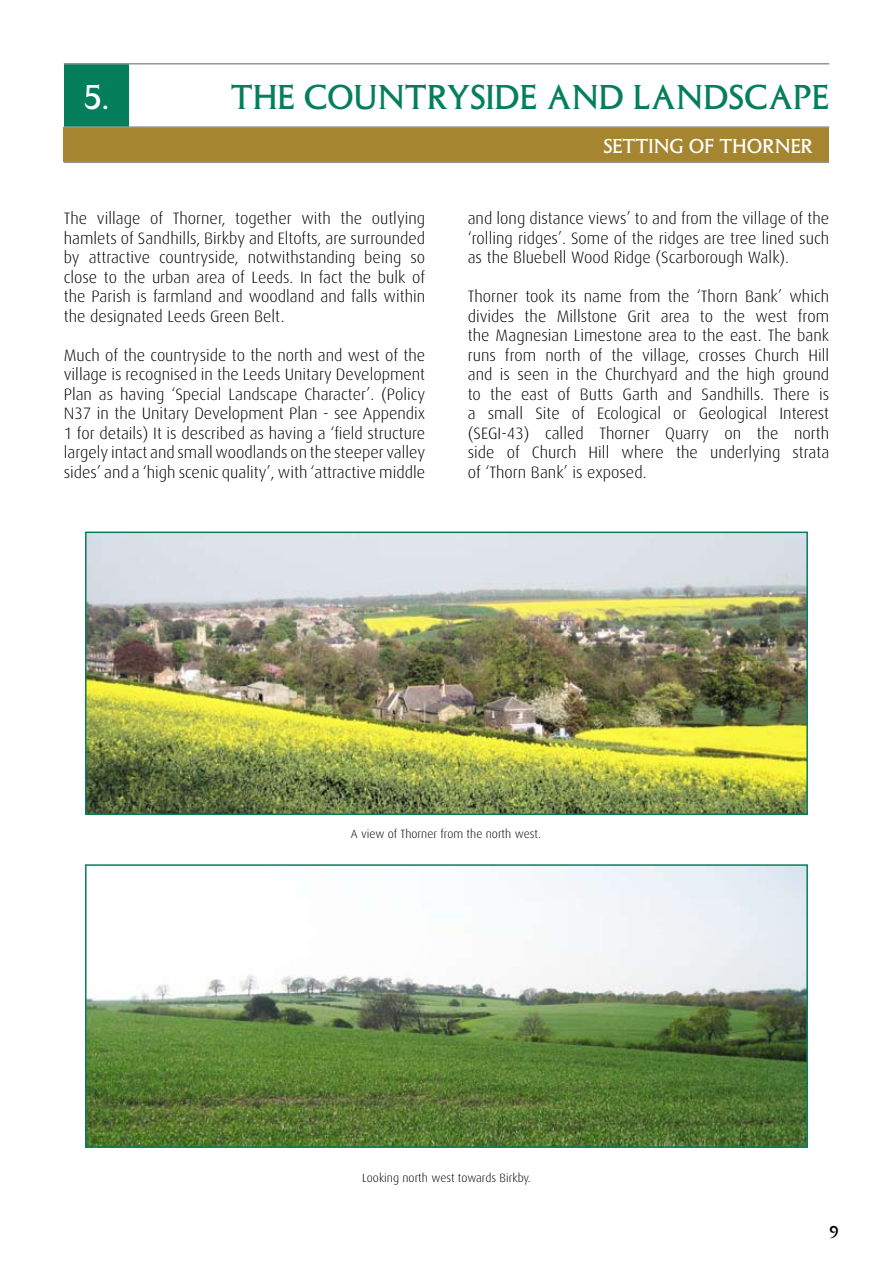
<style>
.page{position:relative;width:893px;height:1263px;background:#fff}
.page>*{position:absolute;margin:0;border:0;box-sizing:border-box;transform-origin:0 0}
.t1{font:36px "Columna Solid D";color:#057f5b}
.t2{font:36px "Columna Solid D";color:#fff}
.t3{font:21px "Columna Solid D";color:#fff}
.t4{font:18px "Columna Solid D";color:#000}
.t5{font:300 16.5px/19.5px "Dax";color:#000;text-align:justify}
.t6{font:300 12px "Dax";color:#000}
</style>
<div class="page">
<div style="left:64px;top:64px;width:64px;height:63px;background:#057f5b"></div>
<div style="left:64px;top:128px;width:765px;height:34px;background:#a5852f"></div>
<hr style="left:64px;top:162px;width:765px;height:1px;background:#939598">
<hr style="left:64px;top:63px;width:765px;height:2px;background:#939598">
<hr style="left:64px;top:126px;width:765px;height:2px;background:#939598">
<img style="left:88px;top:534px;width:717px;height:278px">
<div style="left:85px;top:531px;width:723px;height:284px;border:2px solid #057f5b"></div>
<img style="left:88px;top:867px;width:717px;height:278px">
<div style="left:85px;top:864px;width:723px;height:284px;border:2px solid #057f5b"></div>
<h1 class="t2" style="left:83px;top:76px;width:27px">5.</h1>
<h1 class="t1" style="left:231px;top:76px;width:600px">THE COUNTRYSIDE AND LANDSCAPE</h1>
<p class="t3" style="left:603px;top:134px;width:212px">SETTING OF THORNER</p>
<p class="t5" style="left:64px;top:209px;width:363px">The village of Thorner, together with the outlying hamlets of Sandhills, Birkby and Eltofts, are surrounded by attractive countryside, notwithstanding being so close to the urban area of Leeds. In fact the bulk of the Parish is farmland and woodland and falls within the designated Leeds Green Belt.</p>
<p class="t5" style="left:64px;top:346px;width:363px">Much of the countryside to the north and west of the village is recognised in the Leeds Unitary Development Plan as having ‘Special Landscape Character’. (Policy N37 in the Unitary Development Plan - see Appendix 1 for details) It is described as having a ‘field structure largely intact and small woodlands on the steeper valley sides’ and a ‘high scenic quality’, with ‘attractive middle</p>
<p class="t5" style="left:468px;top:209px;width:363px">and long distance views’ to and from the village of the ‘rolling ridges’. Some of the ridges are tree lined such as the Bluebell Wood Ridge (Scarborough Walk).</p>
<p class="t5" style="left:468px;top:287px;width:363px">Thorner took its name from the ‘Thorn Bank’ which divides the Millstone Grit area to the west from the Magnesian Limestone area to the east. The bank runs from north of the village, crosses Church Hill and is seen in the Churchyard and the high ground to the east of Butts Garth and Sandhills. There is a small Site of Ecological or Geological Interest (SEGI-43) called Thorner Quarry on the north side of Church Hill where the underlying strata of ‘Thorn Bank’ is exposed.</p>
<p class="t6" style="left:351px;top:827px;width:192px">A view of Thorner from the north west.</p>
<p class="t6" style="left:362px;top:1171px;width:170px">Looking north west towards Birkby.</p>
<p class="t4" style="left:829px;top:1221px;width:11px">9</p>
</div>
